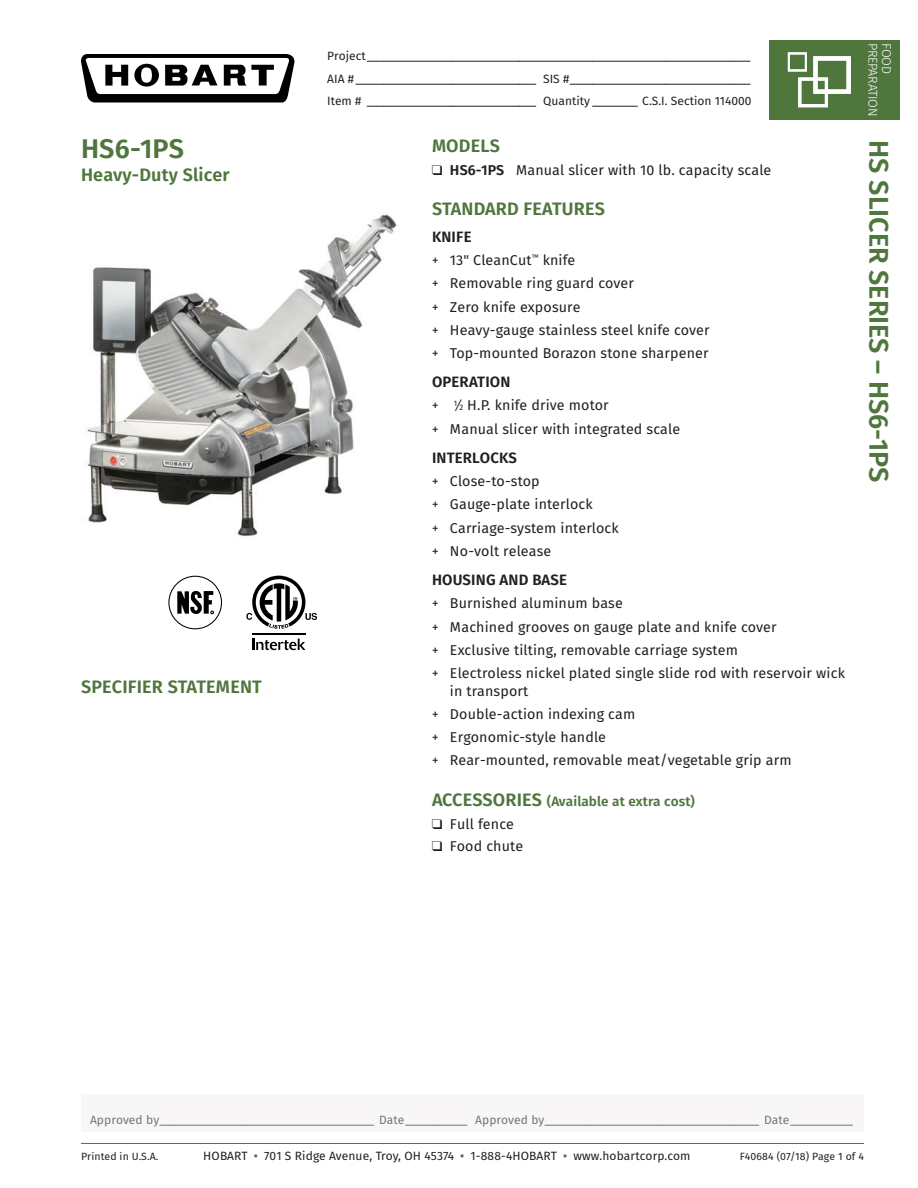
<style>
.page{position:relative;width:918px;height:1188px;background:#fff}
.page>*{position:absolute;margin:0;border:0;box-sizing:border-box;transform-origin:0 0}
.t1{font:600 27px "Fira Sans";color:#4e763d}
.t2{font:600 18px "Fira Sans";letter-spacing:.01em;color:#4e763d}
.t3{font:600 15px "Fira Sans";letter-spacing:.01em;color:#231f20}
.t4{font:14.25px/23.2px "Fira Sans";letter-spacing:.01em;color:#231f20}
.t5{font:600 13.5px "Fira Sans";letter-spacing:.01em;color:#4e763d}
.t6{font:300 12.75px "Fira Sans";letter-spacing:-.02em;color:#fff}
.t7{font:12px/22.5px "Fira Sans";color:#231f20;text-align:justify}
.t8{font:12px "Fira Sans";color:#747678}
.t9{font:10.5px "Fira Sans";letter-spacing:.01em;color:#231f20}
.s1{font-weight:600}
.s2{font-style:inherit}
.s3{font-size:7.8px}
.s4{font-size:18px}
.s5{font-weight:600;color:#4e763d}
</style>
<div class="page">
<div style="left:81px;top:1094px;width:783px;height:38px;background:#f8f6f6"></div>
<hr style="left:81px;top:1143px;width:783px;height:1px;background:#4e763d">
<svg style="left:81px;top:54px;width:213px;height:49px"></svg>
<div style="left:770px;top:40px;width:130px;height:80px;background:#4e763d"></div>
<div style="left:813px;top:56px;width:38px;height:38px;border:4px solid #fff"></div>
<div style="left:788px;top:52px;width:19px;height:20px;border:2px solid #fff"></div>
<div style="left:798px;top:77px;width:30px;height:30px;border:3px solid #fff"></div>
<div style="left:168px;top:576px;width:54px;height:53px;border:1px solid #000;border-radius:50%"></div>
<svg style="left:177px;top:591px;width:37px;height:23px"></svg>
<svg style="left:252px;top:639px;width:53px;height:11px"></svg>
<hr style="left:252px;top:633px;width:53px;height:1px;background:#000">
<svg style="left:246px;top:576px;width:71px;height:53px"></svg>
<img style="left:87px;top:214px;width:310px;height:323px">
<h1 class="t1" style="left:81px;top:130px;width:104px">HS6-1PS</h1>
<p class="t2" style="left:81px;top:162px;width:150px">Heavy-Duty Slicer</p>
<p class="t2" style="left:81px;top:674px;width:182px">SPECIFIER STATEMENT</p>
<p class="t7" style="left:327px;top:45px;width:426px">Project____________________________________________________________________ AIA # ________________________________ SIS #________________________________ Item # ______________________________ Quantity ________ C.S.I. Section 114000</p>
<p class="t6" style="left:882px;top:43px;width:75px;rotate:90deg">PREPARATION</p>
<p class="t6" style="left:895px;top:43px;width:33px;rotate:90deg">FOOD</p>
<p class="t2" style="left:432px;top:133px;width:69px">MODELS</p>
<p class="t4" style="left:432px;top:158px;width:341px">❑ <span class="s1">HS6-1PS</span> Manual slicer with 10 lb. capacity scale</p>
<p class="t2" style="left:432px;top:197px;width:174px">STANDARD FEATURES</p>
<p class="t3" style="left:432px;top:226px;width:41px">KNIFE</p>
<p class="t4" style="left:432px;top:248px;width:279px"><span class="s2">+</span> 13" CleanCut<sup>™</sup> knife<br><span class="s2">+</span> Removable ring guard cover<br><span class="s2">+</span> Zero knife exposure<br><span class="s2">+</span> Heavy-gauge stainless steel knife cover <span class="s2">+</span> Top-mounted Borazon stone sharpener</p>
<p class="t3" style="left:432px;top:371px;width:80px">OPERATION</p>
<p class="t4" style="left:432px;top:394px;width:250px"><span class="s2">+</span> <sup>1</sup>⁄<span class="s3">2</span> H.P. knife drive motor<br><span class="s2">+</span> Manual slicer with integrated scale</p>
<p class="t3" style="left:432px;top:447px;width:87px">INTERLOCKS</p>
<p class="t4" style="left:432px;top:470px;width:188px"><span class="s2">+</span> Close-to-stop<br><span class="s2">+</span> Gauge-plate interlock<br><span class="s2">+</span> Carriage-system interlock <span class="s2">+</span> No-volt release</p>
<p class="t3" style="left:432px;top:569px;width:136px">HOUSING AND BASE</p>
<p class="t4" style="left:432px;top:592px;width:414px"><span class="s2">+</span> Burnished aluminum base<br><span class="s2">+</span> Machined grooves on gauge plate and knife cover<br><span class="s2">+</span> Exclusive tilting, removable carriage system<br><span class="s2">+</span> Electroless nickel plated single slide rod with reservoir wick</p>
<p class="t4" style="left:432px;top:679px;width:361px;text-indent:18px">in transport<br><span class="s2">+</span> Double-action indexing cam<br><span class="s2">+</span> Ergonomic-style handle<br><span class="s2">+</span> Rear-mounted, removable meat/vegetable grip arm</p>
<p class="t5" style="left:432px;top:792px;width:264px"><span class="s4">ACCESSORIES</span> (Available at extra cost)</p>
<p class="t4" style="left:432px;top:812px;width:84px">❑ Full fence</p>
<p class="t4" style="left:432px;top:834px;width:93px">❑ Food chute</p>
<h1 class="t1" style="left:898px;top:140px;width:343px;rotate:90deg">HS SLICER SERIES – HS6-1PS</h1>
<p class="t8" style="left:90px;top:1111px;width:764px">Approved by______________________________________ Date___________ Approved by______________________________________ Date___________</p>
<p class="t9" style="left:81px;top:1149px;width:79px">Printed in U.S.A.</p>
<p class="t7" style="left:203px;top:1145px;width:489px">HOBART <span class="s5">•</span> 701 S Ridge Avenue, Troy, OH 45374 <span class="s5">•</span> 1-888-4HOBART <span class="s5">•</span> www.hobartcorp.com</p>
<p class="t9" style="left:740px;top:1149px;width:126px">F40684 (07/18) Page 1 of 4</p>
</div>
